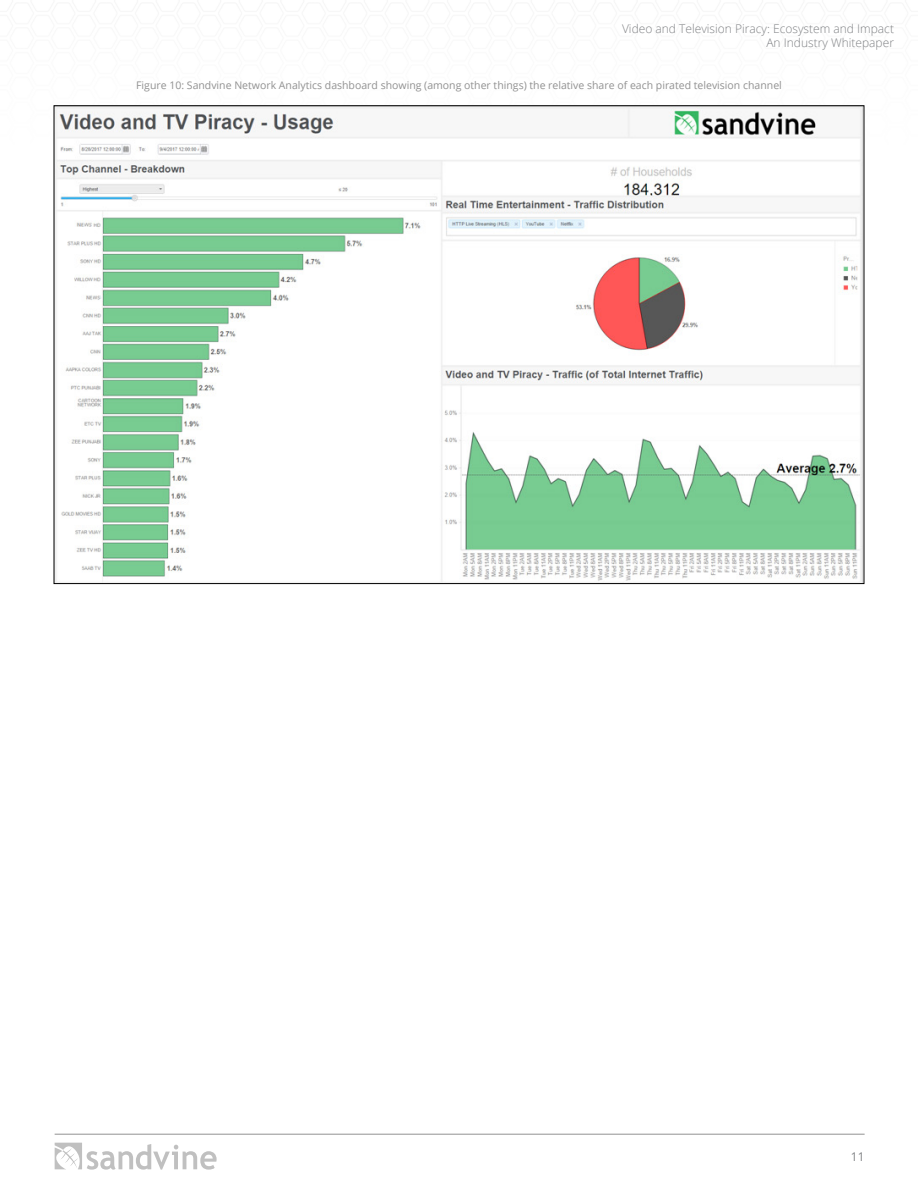
<style>
.page{position:relative;width:918px;height:1188px;background:#fff}
.page>*{position:absolute;margin:0;border:0;box-sizing:border-box;transform-origin:0 0}
.t1{font:300 12px/14.4px "Open Sans";color:#808285;text-align:right}
.t2{font:12px "Open Sans";color:#808285}
.Footnote{font:10.5px "Open Sans";color:#919191}
</style>
<div class="page">
<img style="left:53px;top:105px;width:812px;height:42px">
<hr style="left:55px;top:1134px;width:810px;height:1px;background:#919191">
<svg style="left:55px;top:1143px;width:162px;height:27px"></svg>
<img style="left:56px;top:108px;width:806px;height:474px">
<p class="t1" style="left:622px;top:21px;width:274px">Video and Television Piracy: Ecosystem and Impact<br>An Industry Whitepaper</p>
<p class="Footnote" style="left:136px;top:78px;width:647px">Figure 10: Sandvine Network Analytics dashboard showing (among other things) the relative share of each pirated television channel</p>
<p class="t2" style="left:851px;top:1148px;width:15px">11</p>
</div>
